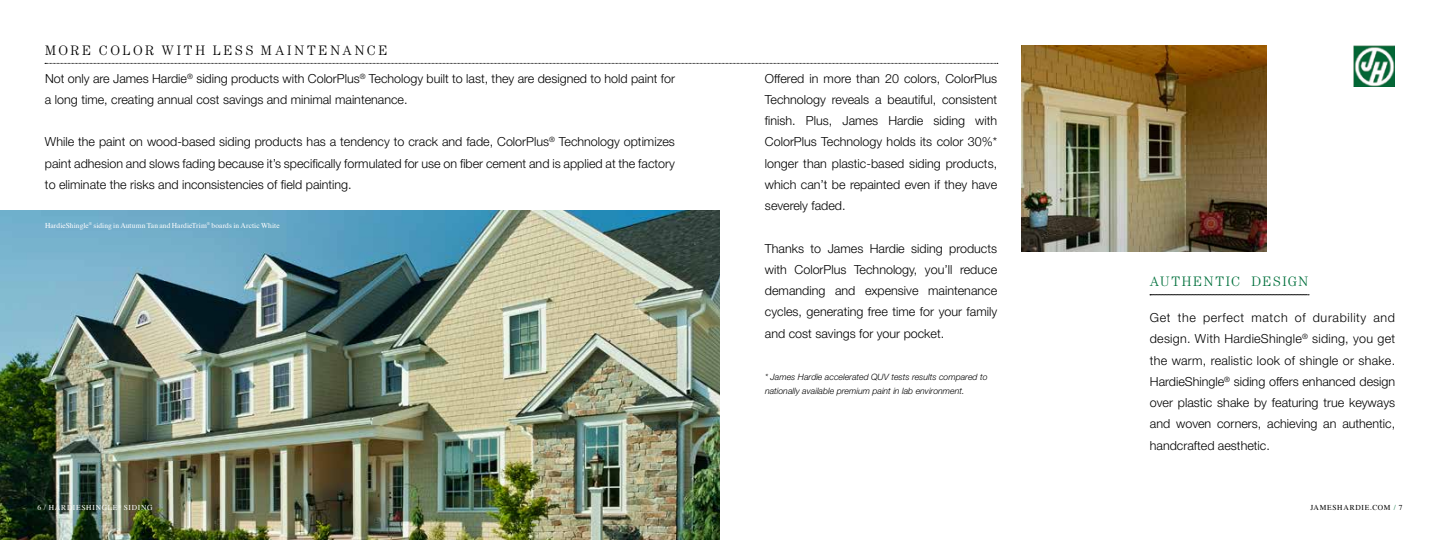
<style>
.page{position:relative;width:1440px;height:540px;background:#fff}
.page>*{position:absolute;margin:0;border:0;box-sizing:border-box;transform-origin:0 0}
.t1{font:300 13.75px "Century Std";letter-spacing:.205em;color:#000}
.t2{font:300 13.75px "Century Std";letter-spacing:.1em;color:#00703c}
.t3{font:300 12.5px/21.2px "Helvetica Neue LT Std";color:#000;text-align:justify}
.t4{font:italic 300 8.75px/13.8px "Helvetica Neue LT Std";color:#000}
.t5{font:7.5px "Times";letter-spacing:.01em;color:#fff}
.t6{font:7.5px "Times";letter-spacing:.105em;color:#fff}
.t7{font:7.5px "Times";letter-spacing:.1em;color:#000}
.s1{color:#00703c}
</style>
<div class="page">
<img style="left:0;top:211px;width:720px;height:329px">
<svg style="left:45px;top:63px;width:953px;height:1px"></svg>
<svg style="left:1150px;top:295px;width:159px;height:1px"></svg>
<img style="left:1354px;top:45px;width:41px;height:42px">
<img style="left:1022px;top:45px;width:245px;height:206px">
<p class="t1" style="left:45px;top:42px;width:151px">MO RE COLOR WITH</p>
<p class="t1" style="left:213px;top:42px;width:176px">LESS MAINTENANCE</p>
<p class="t3" style="left:45px;top:67px;width:632px">Not only are James Hardie<sup>®</sup> siding products with ColorPlus<sup>®</sup> Techology built to last, they are designed to hold paint for a long time, creating annual cost savings and minimal maintenance.</p>
<p class="t3" style="left:45px;top:131px;width:631px">While the paint on wood-based siding products has a tendency to crack and fade, ColorPlus<sup>®</sup> Technology optimizes paint adhesion and slows fading because it’s specifically formulated for use on fiber cement and is applied at the factory to eliminate the risks and inconsistencies of field painting.</p>
<p class="t5" style="left:45px;top:218px;width:236px">HardieShingle<sup>®</sup> siding in Autumn Tan and HardieTrim<sup>®</sup> boards in Arctic White</p>
<p class="t3" style="left:765px;top:67px;width:234px">Offered in more than 20 colors, ColorPlus Technology reveals a beautiful, consistent finish. Plus, James Hardie siding with ColorPlus Technology holds its color 30%* longer than plastic-based siding products, which can’t be repainted even if they have severely faded.</p>
<p class="t3" style="left:765px;top:237px;width:234px">Thanks to James Hardie siding products with ColorPlus Technology, you’ll reduce demanding and expensive maintenance cycles, generating free time for your family and cost savings for your pocket.</p>
<p class="t4" style="left:765px;top:370px;width:224px">* James Hardie accelerated QUV tests results compared to nationally available premium paint in lab environment.</p>
<p class="t2" style="left:1150px;top:274px;width:160px">AUTHENTIC DESIGN</p>
<p class="t3" style="left:1150px;top:307px;width:247px">Get the perfect match of durability and design. With HardieShingle<sup>®</sup> siding, you get the warm, realistic look of shingle or shake.<br>HardieShingle<sup>®</sup> siding offers enhanced design over plastic shake by featuring true keyways and woven corners, achieving an authentic, handcrafted aesthetic.</p>
<p class="t6" style="left:38px;top:500px;width:116px">6 / HardieShingle<sup>®</sup> siding</p>
<p class="t7" style="left:1310px;top:500px;width:94px">Jameshardie.com <span class="s1">/</span> 7</p>
</div>
